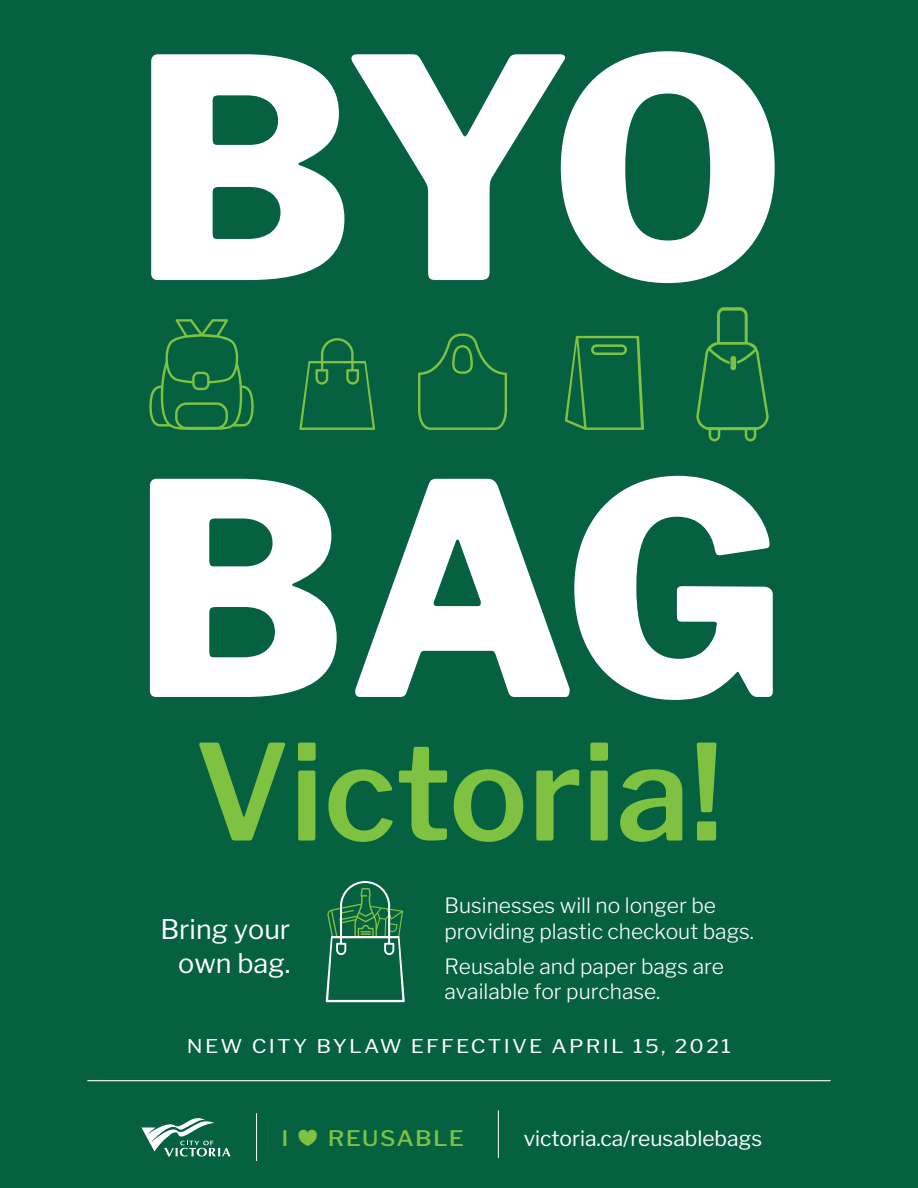
<style>
.page{position:relative;width:918px;height:1188px;background:#066141}
.page>*{position:absolute;margin:0;border:0;box-sizing:border-box;transform-origin:0 0}
.t1{font:800 304.35px "Libre Franklin";color:#fff}
.t2{font:800 294.15px "Libre Franklin";color:#fff}
.t3{font:600 132px "Libre Franklin";color:#7fc241}
.t4{font:27px/34.5px "Libre Franklin";color:#fff;text-align:right}
.t5{font:500 21.3px "Libre Franklin";letter-spacing:.05em;color:#7fc241;scale:1.11 1}
.t6{font:300 21px/25.5px "Libre Franklin";color:#fff}
.t7{font:21px "Libre Franklin";color:#fff}
.t8{font:18.9px "Libre Franklin";letter-spacing:.11em;color:#fff;scale:1.11 1}
.s1{font-family:"Rockeby Ex";font-weight:400;font-size:36.15px}
</style>
<div class="page">
<hr style="left:88px;top:1080px;width:742px;height:1px;background:#fff">
<svg style="left:141px;top:1118px;width:90px;height:38px"></svg>
<hr style="left:256px;top:1113px;width:1px;height:48px;background:#fff">
<hr style="left:498px;top:1110px;width:1px;height:48px;background:#fff">
<svg style="left:149px;top:319px;width:105px;height:111px"></svg>
<svg style="left:299px;top:338px;width:76px;height:92px"></svg>
<svg style="left:565px;top:336px;width:79px;height:94px"></svg>
<div style="left:591px;top:344px;width:36px;height:11px;border:3px solid #7fc241;border-radius:4px"></div>
<svg style="left:418px;top:333px;width:89px;height:97px"></svg>
<svg style="left:696px;top:307px;width:73px;height:134px"></svg>
<div style="left:731px;top:356px;width:5px;height:14px;background:#7fc241;border-radius:3px"></div>
<svg style="left:326px;top:881px;width:79px;height:121px"></svg>
<h1 class="t1" style="left:133px;top:-13px;width:655px">BYO</h1>
<h2 class="t2" style="left:132px;top:413px;width:656px">BAG</h2>
<h3 class="t3" style="left:194px;top:713px;width:531px">Victoria!</h3>
<p class="t4" style="left:160px;top:912px;width:131px">Bring your own bag.</p>
<p class="t6" style="left:445px;top:893px;width:311px">Businesses will no longer be providing plastic checkout bags.</p>
<p class="t6" style="left:445px;top:953px;width:281px">Reusable and paper bags are available for purchase.</p>
<p class="t8" style="left:187px;top:1035px;width:492px">NEW CITY BYLAW EFFECTIVE APRIL 15, 2021</p>
<p class="t5" style="left:281px;top:1126px;width:166px">I <span class="s1">_</span> REUSABLE</p>
<p class="t7" style="left:524px;top:1125px;width:240px">victoria.ca/reusablebags</p>
</div>
